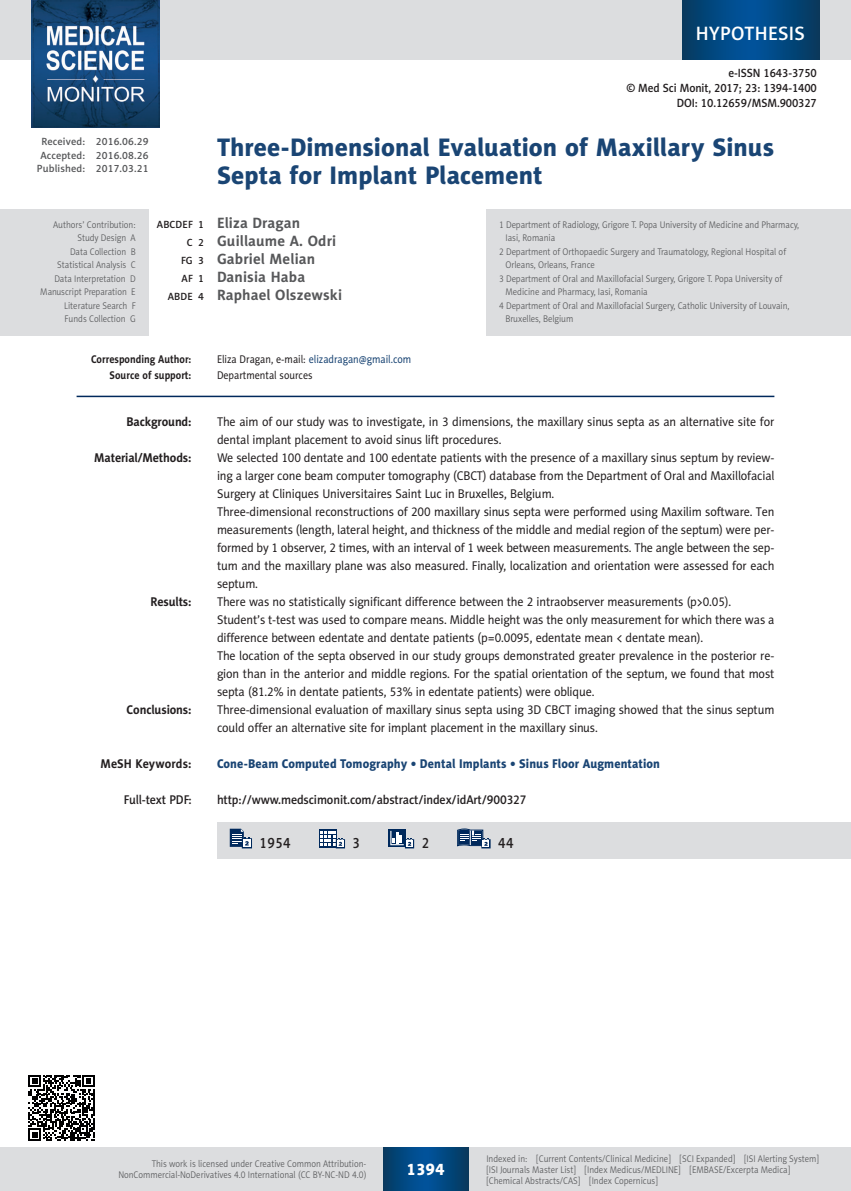
<style>
.page{position:relative;width:851px;height:1191px;background:#fff}
.page>*{position:absolute;margin:0;border:0;box-sizing:border-box;transform-origin:0 0}
.MSM_Tytul{font:25.5px/28.5px "Naomi Sans EFN Heavy";color:#1a4574}
.t1{font:19.5px "Naomi Sans EFN Medium";letter-spacing:.015em;color:#fff}
.t2{font:16.5px "Naomi Sans EFN Heavy";color:#fff}
.MSM_Autorzy{font:700 15px "Naomi Sans EFN";letter-spacing:.01em;color:#57585a}
.MSM_dane{font:15px "Naomi Sans EFN Medium";letter-spacing:.03em;color:#231f20;scale:.9 1}
.MSM_Summary_body{font:12.75px/18px "Naomi Sans EFN";letter-spacing:-.01em;color:#231f20;scale:.95 1}
.MSM_full_text_pdf{font:12.75px "Naomi Sans EFN Medium";letter-spacing:-.01em;color:#231f20;scale:.95 1}
.MSM_keywords{font:12.75px "Naomi Sans EFN Heavy";letter-spacing:.005em;color:#1a4574;scale:.95 1}
.MSM_Summary_body-2{font:700 12.75px "Naomi Sans EFN";letter-spacing:-.01em;color:#231f20;scale:.95 1}
.MSM_keywords-2{font:700 12.75px "Naomi Sans EFN";letter-spacing:.005em;color:#231f20;scale:.95 1}
.MSM_full_text_pdf-2{font:12px "Naomi Sans EFN Medium";letter-spacing:-.01em;color:#231f20;scale:.95 1}
.MSM_Adres{font:11.25px "Naomi Sans EFN";color:#1a4574;scale:.9 1}
.MSM_Adres-2{font:700 11.25px "Naomi Sans EFN";color:#231f20;scale:.9 1}
.MSM_Support{font:11.25px "Naomi Sans EFN";color:#231f20;scale:.9 1}
.MSM_Support-2{font:700 11.25px "Naomi Sans EFN";color:#231f20;scale:.9 1}
.t3{font:10.5px "Naomi Sans EFN Medium";letter-spacing:.01em;color:#57585a}
.MSM_pagina_sygnatura{font:9.75px/11.2px "Naomi Sans EFN Light";color:#57585a;scale:.9 1}
.MSM_Afiliacja{font:9.75px/13.5px "Naomi Sans EFN Light";color:#57585a;scale:.9 1}
.s1{font-family:"Naomi Sans EFN Medium";font-weight:400;font-size:10.5px;color:#231f20}
.s2{color:#231f20}
</style>
<div class="page">
<div style="left:217px;top:822px;width:633px;height:36px;background:#dcdddf"></div>
<svg style="left:230px;top:828px;width:22px;height:20px"></svg>
<div style="left:319px;top:829px;width:17px;height:18px;background:#00295c"></div>
<svg style="left:320px;top:830px;width:25px;height:18px"></svg>
<div style="left:388px;top:829px;width:18px;height:18px;background:#00295c"></div>
<svg style="left:390px;top:831px;width:24px;height:17px"></svg>
<svg style="left:457px;top:828px;width:33px;height:20px"></svg>
<hr style="left:77px;top:396px;width:697px;height:1px;background:#00295c">
<div style="left:0;top:210px;width:148px;height:126px;background:#dcdddf"></div>
<div style="left:486px;top:210px;width:364px;height:126px;background:#dcdddf"></div>
<svg style="left:28px;top:1075px;width:67px;height:66px"></svg>
<hr style="left:850px;top:0;width:1px;height:60px;background:#dcdddf">
<div style="left:0;top:1148px;width:850px;height:43px;background:#dcdddf"></div>
<svg style="left:383px;top:1147px;width:85px;height:43px;background:#02477e"></svg>
<div style="left:0;top:0;width:850px;height:60px;background:#dcdddf"></div>
<img style="left:32px;top:0;width:127px;height:128px">
<svg style="left:682px;top:0;width:137px;height:60px;background:#02477e"></svg>
<h2 class="t1" style="left:695px;top:22px;width:111px">HYPOTHESIS</h2>
<p class="MSM_full_text_pdf-2" style="left:728px;top:66px;width:95px">e-ISSN 1643-3750</p>
<p class="MSM_full_text_pdf-2" style="left:626px;top:81px;width:202px">© Med Sci Monit, 2017; 23: 1394-1400</p>
<p class="MSM_full_text_pdf-2" style="left:676px;top:96px;width:149px">DOI: 10.12659/MSM.900327</p>
<p class="t3" style="left:41px;top:136px;width:109px">Received: 2016.06.29</p>
<p class="t3" style="left:40px;top:149px;width:110px">Accepted: 2016.08.26</p>
<p class="t3" style="left:37px;top:163px;width:113px">Published: 2017.03.21</p>
<p class="MSM_pagina_sygnatura" style="left:53px;top:219px;width:93px">Authors’ Contribution:</p>
<p class="MSM_pagina_sygnatura" style="left:77px;top:232px;width:66px">Study Design A</p>
<p class="MSM_pagina_sygnatura" style="left:70px;top:246px;width:74px">Data Collection B</p>
<p class="MSM_pagina_sygnatura" style="left:57px;top:259px;width:89px">Statistical Analysis C</p>
<p class="MSM_pagina_sygnatura" style="left:54px;top:273px;width:92px">Data Interpretation D</p>
<p class="MSM_pagina_sygnatura" style="left:40px;top:286px;width:107px">Manuscript Preparation E</p>
<p class="MSM_pagina_sygnatura" style="left:64px;top:300px;width:81px">Literature Search F</p>
<p class="MSM_pagina_sygnatura" style="left:65px;top:313px;width:80px">Funds Collection G</p>
<p class="MSM_Tytul" style="left:217px;top:132px;width:558px">Three-Dimensional Evaluation of Maxillary Sinus<br>Septa for Implant Placement</p>
<p class="MSM_Autorzy" style="left:157px;top:214px;width:145px"><span class="s1">ABCDEF 1</span> Eliza Dragan</p>
<p class="MSM_Autorzy" style="left:187px;top:232px;width:151px"><span class="s1">C 2</span> Guillaume A. Odri</p>
<p class="MSM_Autorzy" style="left:181px;top:250px;width:136px"><span class="s1">FG 3</span> Gabriel Melian</p>
<p class="MSM_Autorzy" style="left:181px;top:268px;width:125px"><span class="s1">AF 1</span> Danisia Haba</p>
<p class="MSM_Autorzy" style="left:168px;top:286px;width:176px"><span class="s1">ABDE 4</span> Raphael Olszewski</p>
<p class="MSM_Afiliacja" style="left:505px;top:218px;width:328px;text-indent:-6px">1 Department of Radiology, Grigore T. Popa University of Medicine and Pharmacy,<br>Iasi, Romania</p>
<p class="MSM_Afiliacja" style="left:505px;top:245px;width:313px;text-indent:-6px">2 Department of Orthopaedic Surgery and Traumatology, Regional Hospital of<br>Orleans, Orleans, France</p>
<p class="MSM_Afiliacja" style="left:505px;top:272px;width:309px;text-indent:-6px">3 Department of Oral and Maxillofacial Surgery, Grigore T. Popa University of<br>Medicine and Pharmacy, Iasi, Romania</p>
<p class="MSM_Afiliacja" style="left:505px;top:299px;width:317px;text-indent:-6px">4 Department of Oral and Maxillofacial Surgery, Catholic University of Louvain,<br>Bruxelles, Belgium</p>
<p class="MSM_Adres-2" style="left:91px;top:352px;width:113px">Corresponding Author:</p>
<p class="MSM_Adres" style="left:217px;top:352px;width:217px"><span class="s2">Eliza Dragan, e-mail:</span> elizadragan@gmail.com</p>
<p class="MSM_Support-2" style="left:110px;top:368px;width:92px">Source of support:</p>
<p class="MSM_Support" style="left:217px;top:368px;width:108px">Departmental sources</p>
<p class="MSM_Summary_body-2" style="left:126px;top:414px;width:70px">Background:</p>
<p class="MSM_Summary_body" style="left:217px;top:413px;width:588px">The aim of our study was to investigate, in 3 dimensions, the maxillary sinus septa as an alternative site for dental implant placement to avoid sinus lift procedures.</p>
<p class="MSM_Summary_body-2" style="left:94px;top:450px;width:104px">Material/Methods:</p>
<p class="MSM_Summary_body" style="left:217px;top:449px;width:588px;text-align:justify">We selected 100 dentate and 100 edentate patients with the presence of a maxillary sinus septum by review&shy;ing a larger cone beam computer tomography (CBCT) database from the Department of Oral and Maxillofacial Surgery at Cliniques Universitaires Saint Luc in Bruxelles, Belgium.</p>
<p class="MSM_Summary_body" style="left:217px;top:503px;width:588px;text-align:justify">Three-dimensional reconstructions of 200 maxillary sinus septa were performed using Maxilim software. Ten measurements (length, lateral height, and thickness of the middle and medial region of the septum) were per&shy;formed by 1 observer, 2 times, with an interval of 1 week between measurements. The angle between the sep&shy;tum and the maxillary plane was also measured. Finally, localization and orientation were assessed for each septum.</p>
<p class="MSM_Summary_body-2" style="left:150px;top:594px;width:45px">Results:</p>
<p class="MSM_Summary_body" style="left:217px;top:593px;width:543px">There was no statistically significant difference between the 2 intraobserver measurements (p&gt;0.05).</p>
<p class="MSM_Summary_body" style="left:217px;top:611px;width:588px">Student’s t-test was used to compare means. Middle height was the only measurement for which there was a difference between edentate and dentate patients (p=0.0095, edentate mean &lt; dentate mean).</p>
<p class="MSM_Summary_body" style="left:217px;top:647px;width:588px;text-align:justify">The location of the septa observed in our study groups demonstrated greater prevalence in the posterior re&shy;gion than in the anterior and middle regions. For the spatial orientation of the septum, we found that most septa (81.2% in dentate patients, 53% in edentate patients) were oblique.</p>
<p class="MSM_Summary_body-2" style="left:127px;top:702px;width:70px">Conclusions:</p>
<p class="MSM_Summary_body" style="left:217px;top:701px;width:588px">Three-dimensional evaluation of maxillary sinus septa using 3D CBCT imaging showed that the sinus septum could offer an alternative site for implant placement in the maxillary sinus.</p>
<p class="MSM_keywords-2" style="left:100px;top:756px;width:97px">MeSH Keywords:</p>
<p class="MSM_keywords" style="left:217px;top:756px;width:468px">Cone-Beam Computed Tomography • Dental Implants • Sinus Floor Augmentation</p>
<p class="MSM_full_text_pdf" style="left:124px;top:792px;width:73px">Full-text PDF:</p>
<p class="MSM_full_text_pdf" style="left:217px;top:792px;width:327px">http://www.medscimonit.com/abstract/index/idArt/900327</p>
<p class="MSM_dane" style="left:259px;top:834px;width:36px">1954</p>
<p class="MSM_dane" style="left:352px;top:834px;width:10px">3</p>
<p class="MSM_dane" style="left:421px;top:834px;width:10px">2</p>
<p class="MSM_dane" style="left:498px;top:834px;width:19px">44</p>
<p class="MSM_pagina_sygnatura" style="left:118px;top:1158px;width:277px;text-align:right">This work is licensed under Creative Common Attribution-<br>NonCommercial-NoDerivatives 4.0 International (CC BY-NC-ND 4.0)</p>
<p class="t2" style="left:406px;top:1159px;width:40px">1394</p>
<p class="MSM_pagina_sygnatura" style="left:486px;top:1152px;width:371px">Indexed in: [Current Contents/Clinical Medicine] [SCI Expanded] [ISI Alerting System] [ISI Journals Master List] [Index Medicus/MEDLINE] [EMBASE/Excerpta Medica] [Chemical Abstracts/CAS] [Index Copernicus]</p>
</div>
